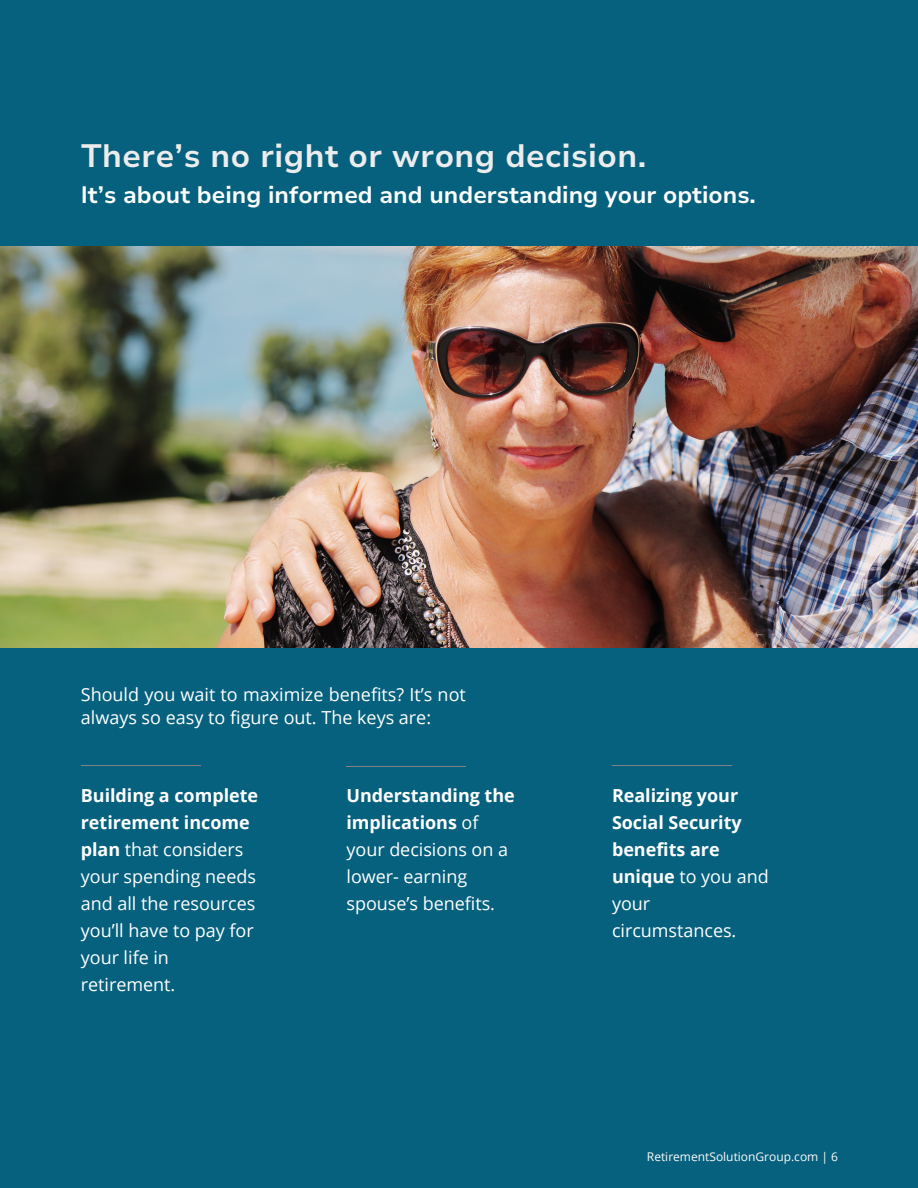
<style>
.page{position:relative;width:918px;height:1188px;background:#06617e}
.page>*{position:absolute;margin:0;border:0;box-sizing:border-box;transform-origin:0 0}
.t1{font:700 32.4px "Nunito Sans 10 pt";letter-spacing:.015em;color:#ececec}
.t2{font:700 23.7px "Nunito Sans 10 pt";color:#fff}
.t3{font:18px/27px "Open Sans";color:#fff}
.t4{font:700 18px/27px "Open Sans";color:#fff}
.t5{font:12px "Open Sans";color:#fbfbf9}
.s1{font-weight:700}
.s2{font-weight:400}
</style>
<div class="page">
<hr style="left:81px;top:765px;width:119px;height:1px;background:#848284">
<hr style="left:346px;top:766px;width:120px;height:1px;background:#848284">
<hr style="left:612px;top:765px;width:119px;height:1px;background:#848284">
<img style="left:0;top:246px;width:918px;height:402px">
<p class="t1" style="left:81px;top:134px;width:567px">There’s no right or wrong decision.</p>
<p class="t2" style="left:81px;top:179px;width:677px">It’s about being informed and understanding your options.</p>
<p class="t3" style="left:81px;top:683px;width:387px;line-height:22.5px">Should you wait to maximize benefits? It’s not always so easy to figure out. The keys are:</p>
<p class="t3" style="left:81px;top:781px;width:179px"><span class="s1">Building a complete retirement income plan</span> that considers your spending needs and all the resources you’ll have to pay for your life in retirement.</p>
<p class="t3" style="left:346px;top:781px;width:170px"><span class="s1">Understanding the implications</span> of your decisions on a lower- earning spouse’s benefits.</p>
<p class="t4" style="left:612px;top:781px;width:158px">Realizing your<br>Social Security benefits are unique <span class="s2">to you and your circumstances.</span></p>
<p class="t5" style="left:647px;top:1148px;width:193px">RetirementSolutionGroup.com | 6</p>
</div>
